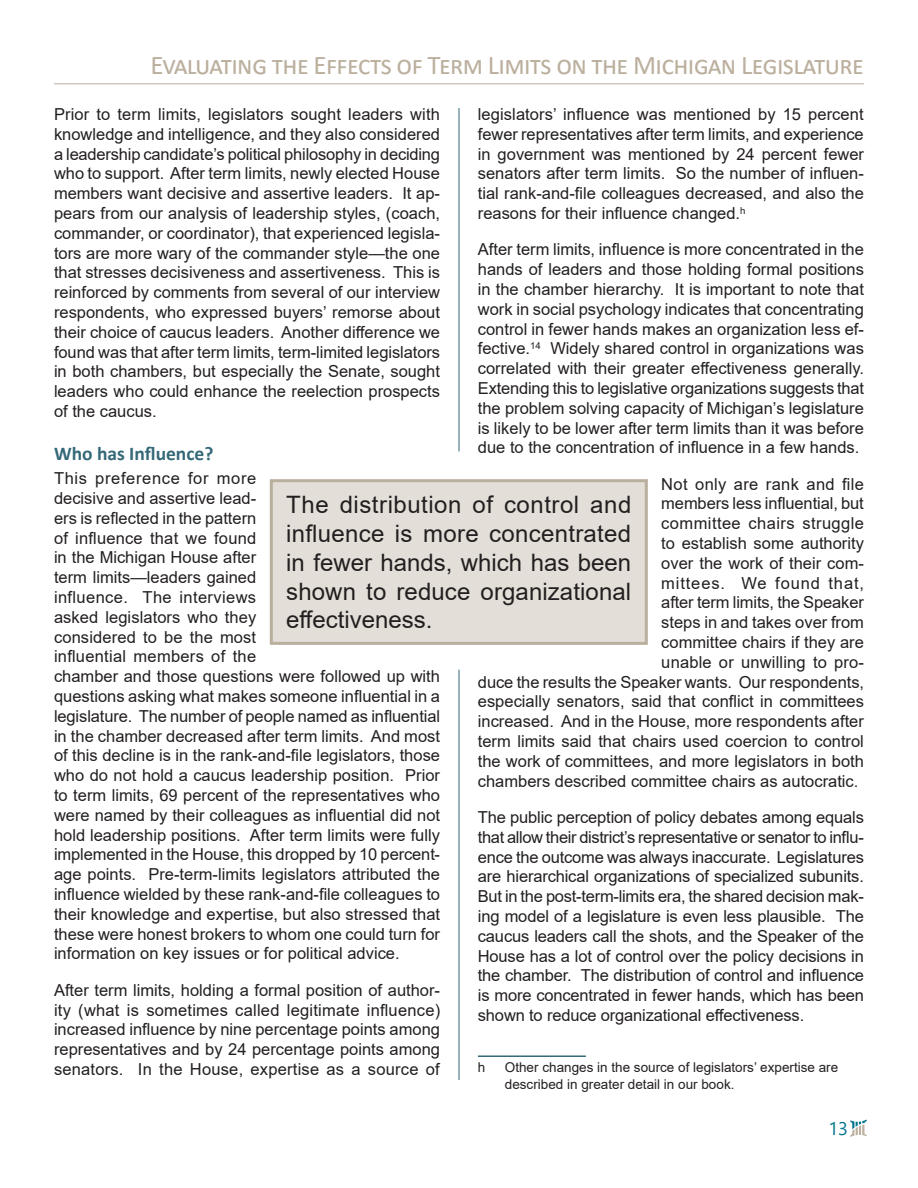
<style>
.page{position:relative;width:918px;height:1188px;background:#fff}
.page>*{position:absolute;margin:0;border:0;box-sizing:border-box;transform-origin:0 0}
.t1{font:27px "Calibri";letter-spacing:-.025em;color:#bbaf9d}
.t2{font:24px/28.8px "Arial";letter-spacing:.005em;color:#231f20;text-align:justify}
.Heading_2{font:700 19.5px "Calibri";color:#356978}
.t3{font:18.3px "Segoe UI";color:#00758d}
.t4{font:16.5px/19.8px "Arial";color:#231f20;text-align:justify}
.t5{font:16.5px "Arial";letter-spacing:.025em;color:#231f20}
.t6{font:16.5px "Arial";letter-spacing:.02em;color:#231f20}
.t7{font:16.5px "Arial";letter-spacing:.05em;color:#231f20}
.t8{font:13.5px/16.2px "Arial";color:#231f20}
</style>
<div class="page">
<svg style="left:850px;top:1120px;width:17px;height:17px"></svg>
<hr style="left:54px;top:84px;width:810px;height:1px;background:#b9af9d">
<hr style="left:478px;top:1055px;width:108px;height:2px;background:#356978">
<div style="left:271px;top:481px;width:375px;height:162px;background:#e3dfd8"></div>
<div style="left:270px;top:479px;width:378px;height:166px;border:3px solid #b9af9d"></div>
<hr style="left:459px;top:108px;width:1px;height:343px;background:#356978">
<hr style="left:459px;top:670px;width:1px;height:410px;background:#356978">
<h1 class="t1" style="left:150px;top:47px;width:715px">Evaluating the Effects of Term Limits on the Michigan Legislature</h1>
<p class="t4" style="left:54px;top:104px;width:388px">Prior to term limits, legislators sought leaders with knowledge and intelligence, and they also considered a leadership candidate’s political philosophy in deciding who to support. After term limits, newly elected House members want decisive and assertive leaders. It ap&shy;pears from our analysis of leadership styles, (coach, commander, or coordinator), that experienced legisla&shy;tors are more wary of the commander style—the one that stresses decisiveness and assertiveness. This is reinforced by comments from several of our interview respondents, who expressed buyers’ remorse about their choice of caucus leaders. Another difference we found was that after term limits, term-limited legislators in both chambers, but especially the Senate, sought leaders who could enhance the reelection prospects of the caucus.</p>
<p class="Heading_2" style="left:54px;top:440px;width:161px">Who has Influence?</p>
<p class="t4" style="left:54px;top:468px;width:388px;text-align:left">This preference for more<br>decisive and assertive lead-<br>ers is reflected in the pattern<br>of influence that we found<br>in the Michigan House after<br>term limits—leaders gained<br>influence. The interviews<br>asked legislators who they<br>considered to be the most<br>influential members of the<br>chamber and those questions were followed up with questions asking what makes someone influential in a legislature. The number of people named as influential in the chamber decreased after term limits. And most of this decline is in the rank-and-file legislators, those who do not hold a caucus leadership position. Prior to term limits, 69 percent of the representatives who were named by their colleagues as influential did not hold leadership positions. After term limits were fully implemented in the House, this dropped by 10 percent&shy;age points. Pre-term-limits legislators attributed the influence wielded by these rank-and-file colleagues to their knowledge and expertise, but also stressed that these were honest brokers to whom one could turn for information on key issues or for political advice.</p>
<p class="t4" style="left:54px;top:980px;width:388px">After term limits, holding a formal position of author&shy;ity (what is sometimes called legitimate influence) increased influence by nine percentage points among representatives and by 24 percentage points among senators. In the House, expertise as a source of</p>
<p class="t4" style="left:478px;top:104px;width:388px">legislators’ influence was mentioned by 15 percent fewer representatives after term limits, and experience in government was mentioned by 24 percent fewer senators after term limits. So the number of influen&shy;tial rank-and-file colleagues decreased, and also the reasons for their influence changed.<sup>h</sup></p>
<p class="t4" style="left:478px;top:240px;width:388px">After term limits, influence is more concentrated in the hands of leaders and those holding formal positions in the chamber hierarchy. It is important to note that work in social psychology indicates that concentrating control in fewer hands makes an organization less ef&shy;fective.<sup>14</sup> Widely shared control in organizations was correlated with their greater effectiveness generally.<br>Extending this to legislative organizations suggests that the problem solving capacity of Michigan’s legislature is likely to be lower after term limits than it was before due to the concentration of influence in a few hands.</p>
<p class="t6" style="left:661px;top:472px;width:204px">Not only are rank and file</p>
<p class="t4" style="left:661px;top:494px;width:204px">members less influential, but</p>
<p class="t5" style="left:661px;top:512px;width:204px">committee chairs struggle</p>
<p class="t4" style="left:661px;top:533px;width:204px">to establish some authority</p>
<p class="t4" style="left:661px;top:553px;width:204px">over the work of their com-</p>
<p class="t7" style="left:661px;top:571px;width:204px">mittees. We found that,</p>
<p class="t4" style="left:661px;top:593px;width:204px">after term limits, the Speaker</p>
<p class="t4" style="left:661px;top:612px;width:204px">steps in and takes over from</p>
<p class="t4" style="left:661px;top:632px;width:204px">committee chairs if they are</p>
<p class="t4" style="left:661px;top:652px;width:204px">unable or unwilling to pro-</p>
<p class="t4" style="left:478px;top:672px;width:388px">duce the results the Speaker wants. Our respondents,</p>
<p class="t4" style="left:478px;top:692px;width:388px">especially senators, said that conflict in committees</p>
<p class="t4" style="left:478px;top:711px;width:388px">increased. And in the House, more respondents after</p>
<p class="t4" style="left:478px;top:731px;width:388px">term limits said that chairs used coercion to control</p>
<p class="t4" style="left:478px;top:751px;width:388px">the work of committees, and more legislators in both</p>
<p class="t4" style="left:478px;top:771px;width:382px">chambers described committee chairs as autocratic.</p>
<p class="t4" style="left:478px;top:807px;width:388px">The public perception of policy debates among equals that allow their district’s representative or senator to influ&shy;ence the outcome was always inaccurate. Legislatures are hierarchical organizations of specialized subunits.<br>But in the post-term-limits era, the shared decision mak&shy;ing model of a legislature is even less plausible. The caucus leaders call the shots, and the Speaker of the House has a lot of control over the policy decisions in the chamber. The distribution of control and influence is more concentrated in fewer hands, which has been shown to reduce organizational effectiveness.</p>
<p class="t8" style="left:478px;top:1060px;width:9px">h</p>
<p class="t8" style="left:505px;top:1060px;width:335px">Other changes in the source of legislators’ expertise are described in greater detail in our book.</p>
<p class="t2" style="left:286px;top:490px;width:347px">The distribution of control and influence is more concentrated in fewer hands, which has been shown to reduce organizational effectiveness.</p>
<p class="t3" style="left:829px;top:1111px;width:21px">13</p>
</div>
